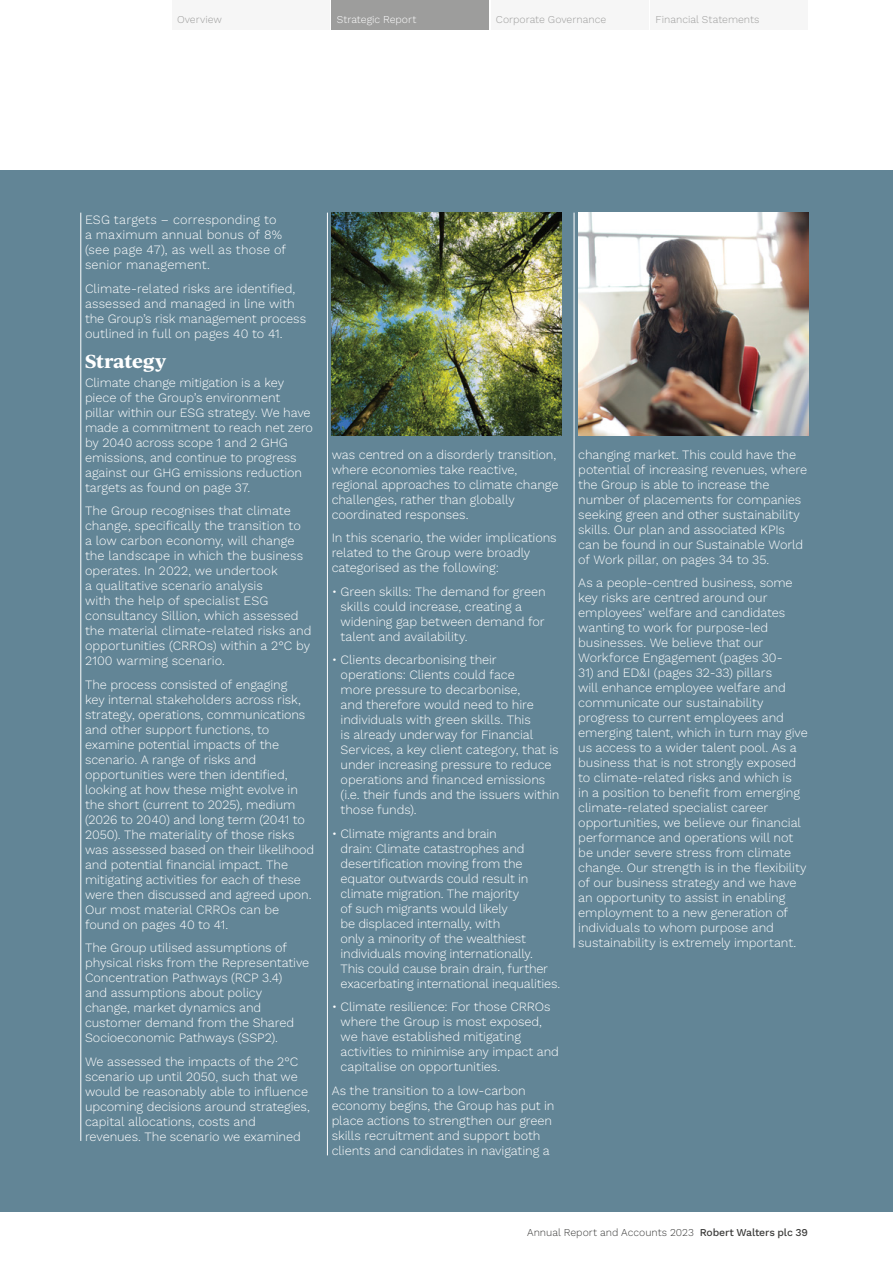
<style>
.page{position:relative;width:893px;height:1263px;background:#fff}
.page>*{position:absolute;margin:0;border:0;box-sizing:border-box;transform-origin:0 0}
.t1{font:700 18px "Ivy Journal";letter-spacing:-.02em;color:#fff}
.t2{font:300 12.75px/15px "Work Sans";letter-spacing:-.01em;color:#fff}
.t3{font:300 12.75px/15px "Work Sans";letter-spacing:.01em;color:#fff}
.t4{font:300 10.5px "Work Sans";color:#9d9d9c}
.t5{font:300 10.5px "Work Sans";color:#3c3c3b}
.t6{font:300 10.5px "Work Sans";color:#fff}
.s1{font-weight:500}
</style>
<div class="page">
<div style="left:332px;top:0;width:157px;height:30px;background:#9d9d9c"></div>
<div style="left:651px;top:0;width:157px;height:30px;background:#f6f6f6"></div>
<div style="left:491px;top:0;width:157px;height:30px;background:#f6f6f6"></div>
<div style="left:172px;top:0;width:158px;height:30px;background:#f6f6f6"></div>
<div style="left:0;top:170px;width:893px;height:1042px;background:#628596"></div>
<hr style="left:327px;top:213px;width:1px;height:942px;background:#fff">
<hr style="left:574px;top:213px;width:1px;height:735px;background:#fff">
<hr style="left:81px;top:213px;width:1px;height:928px;background:#fff">
<img style="left:332px;top:213px;width:229px;height:223px">
<img style="left:579px;top:213px;width:229px;height:223px">
<p class="t6" style="left:337px;top:12px;width:81px">Strategic Report</p>
<p class="t4" style="left:656px;top:12px;width:106px">Financial Statements</p>
<p class="t4" style="left:177px;top:12px;width:47px">Overview</p>
<p class="t4" style="left:496px;top:12px;width:112px">Corporate Governance</p>
<p class="t3" style="left:85px;top:212px;width:203px">ESG targets – corresponding to a maximum annual bonus of 8% (see page 47), as well as those of senior management.</p>
<p class="t2" style="left:85px;top:281px;width:223px">Climate-related risks are identified, assessed and managed in line with the Group’s risk management process outlined in full on pages 40 to 41.</p>
<h1 class="t1" style="left:85px;top:347px;width:83px">Strategy</h1>
<p class="t2" style="left:85px;top:374px;width:230px">Climate change mitigation is a key piece of the Group’s environment<br>pillar within our ESG strategy. We have made a commitment to reach net zero by 2040 across scope 1 and 2 GHG emissions, and continue to progress against our GHG emissions reduction targets as found on page 37.</p>
<p class="t2" style="left:85px;top:503px;width:228px">The Group recognises that climate change, specifically the transition to<br>a low carbon economy, will change the landscape in which the business operates. In 2022, we undertook<br>a qualitative scenario analysis<br>with the help of specialist ESG consultancy Sillion, which assessed the material climate-related risks and opportunities (CRROs) within a 2°C by 2100 warming scenario.</p>
<p class="t2" style="left:85px;top:676px;width:231px">The process consisted of engaging<br>key internal stakeholders across risk, strategy, operations, communications and other support functions, to examine potential impacts of the scenario. A range of risks and opportunities were then identified, looking at how these might evolve in the short (current to 2025), medium (2026 to 2040) and long term (2041 to 2050). The materiality of those risks was assessed based on their likelihood and potential financial impact. The mitigating activities for each of these were then discussed and agreed upon.<br>Our most material CRROs can be found on pages 40 to 41.</p>
<p class="t2" style="left:85px;top:940px;width:226px">The Group utilised assumptions of physical risks from the Representative Concentration Pathways (RCP 3.4)<br>and assumptions about policy change, market dynamics and customer demand from the Shared Socioeconomic Pathways (SSP2).</p>
<p class="t2" style="left:85px;top:1053px;width:226px">We assessed the impacts of the 2°C scenario up until 2050, such that we would be reasonably able to influence upcoming decisions around strategies, capital allocations, costs and revenues. The scenario we examined</p>
<p class="t2" style="left:332px;top:446px;width:228px">was centred on a disorderly transition, where economies take reactive, regional approaches to climate change challenges, rather than globally coordinated responses.</p>
<p class="t2" style="left:332px;top:530px;width:226px">In this scenario, the wider implications related to the Group were broadly categorised as the following:</p>
<p class="t2" style="left:341px;top:583px;width:207px;text-indent:-9px">• Green skills: The demand for green skills could increase, creating a widening gap between demand for talent and availability.</p>
<p class="t2" style="left:341px;top:652px;width:220px;text-indent:-9px">• Clients decarbonising their operations: Clients could face<br>more pressure to decarbonise,<br>and therefore would need to hire individuals with green skills. This<br>is already underway for Financial<br>Services, a key client category, that is under increasing pressure to reduce operations and financed emissions (i.e. their funds and the issuers within those funds).</p>
<p class="t2" style="left:341px;top:825px;width:221px;text-indent:-9px">• Climate migrants and brain<br>drain: Climate catastrophes and desertification moving from the equator outwards could result in climate migration. The majority<br>of such migrants would likely<br>be displaced internally, with<br>only a minority of the wealthiest individuals moving internationally.<br>This could cause brain drain, further exacerbating international inequalities.</p>
<p class="t2" style="left:341px;top:999px;width:220px;text-indent:-9px">• Climate resilience: For those CRROs where the Group is most exposed, we have established mitigating activities to minimise any impact and capitalise on opportunities.</p>
<p class="t2" style="left:332px;top:1082px;width:224px">As the transition to a low-carbon economy begins, the Group has put in place actions to strengthen our green skills recruitment and support both clients and candidates in navigating a</p>
<p class="t2" style="left:578px;top:446px;width:230px">changing market. This could have the potential of increasing revenues, where the Group is able to increase the number of placements for companies seeking green and other sustainability skills. Our plan and associated KPIs can be found in our Sustainable World of Work pillar, on pages 34 to 35.</p>
<p class="t2" style="left:578px;top:575px;width:216px">As a people-centred business, some key risks are centred around our employees’ welfare and candidates wanting to work for purpose-led businesses. We believe that our Workforce Engagement (pages 30-</p>
<p class="t2" style="left:578px;top:665px;width:231px">31) and ED&amp;I (pages 32-33) pillars<br>will enhance employee welfare and communicate our sustainability progress to current employees and emerging talent, which in turn may give us access to a wider talent pool. As a business that is not strongly exposed to climate-related risks and which is<br>in a position to benefit from emerging climate-related specialist career opportunities, we believe our financial performance and operations will not be under severe stress from climate change. Our strength is in the flexibility of our business strategy and we have an opportunity to assist in enabling employment to a new generation of individuals to whom purpose and sustainability is extremely important.</p>
<p class="t5" style="left:527px;top:1224px;width:282px">Annual Report and Accounts 2023 <span class="s1">Robert Walters plc 39</span></p>
</div>
